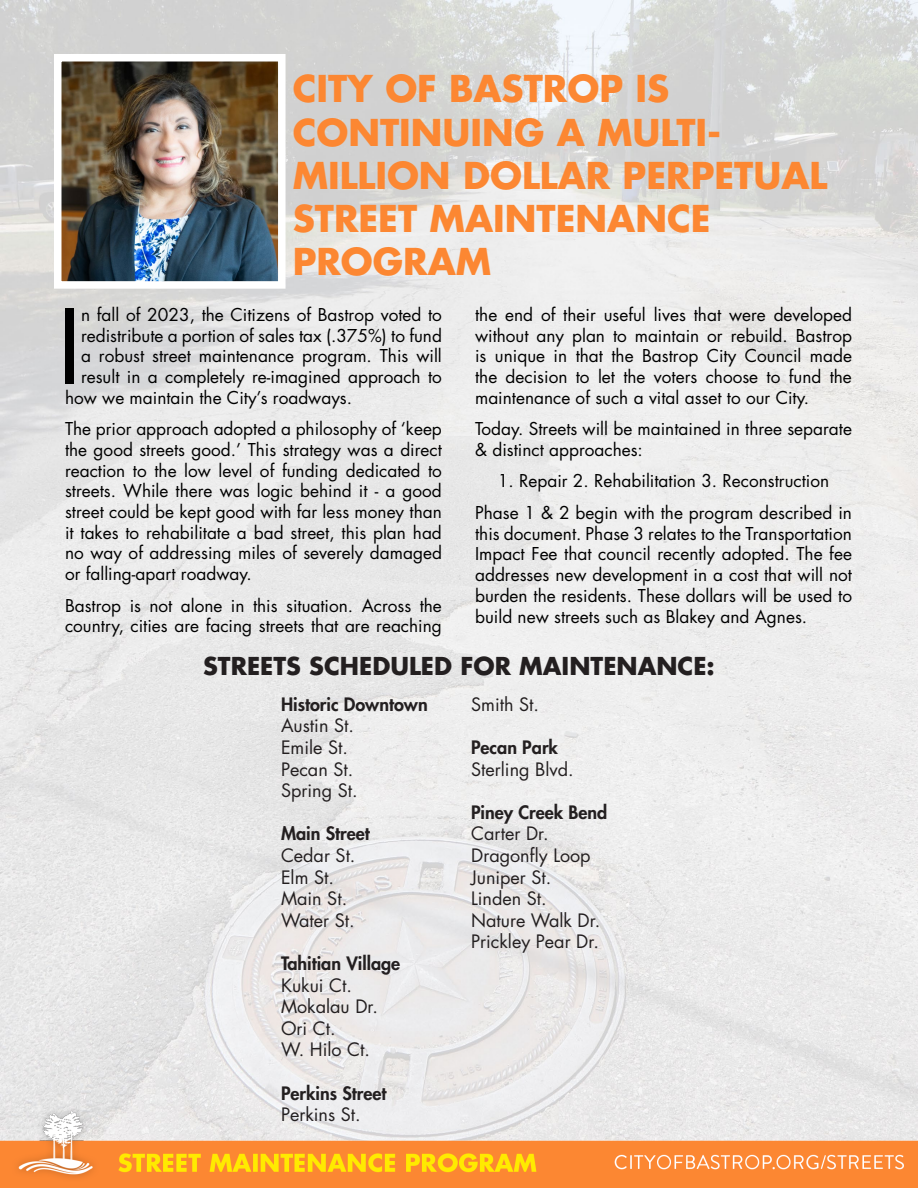
<style>
.page{position:relative;width:918px;height:1188px;background:#fff}
.page>*{position:absolute;margin:0;border:0;box-sizing:border-box;transform-origin:0 0}
.t1{font:99.6px "Futura Std";color:#000}
.t2{font:700 36px/43.2px "Futura Std";color:#fc8732}
.t3{font:700 24px "Futura Std";color:#231f20}
.t4{font:18px "Futura Std";color:#231f20}
.t5{font:800 18px "Futura Std";color:#231f20}
.t6{font:17.25px/20.7px "Futura Std";color:#000;text-align:justify}
</style>
<div class="page">
<img style="left:0;top:0;width:918px;height:1188px">
<img style="left:63px;top:63px;width:214px;height:217px">
<div style="left:54px;top:54px;width:232px;height:235px;border:8px solid #fff"></div>
<p class="t2" style="left:293px;top:67px;width:536px">CITY OF BASTROP IS<br>CONTINUING A MULTI-<br>MILLION DOLLAR PERPETUAL<br>STREET MAINTENANCE<br>PROGRAM</p>
<p class="t6" style="left:475px;top:304px;width:378px">the end of their useful lives that were developed without any plan to maintain or rebuild. Bastrop is unique in that the Bastrop City Council made the decision to let the voters choose to fund the maintenance of such a vital asset to our City.</p>
<p class="t6" style="left:475px;top:419px;width:378px">Today. Streets will be maintained in three separate &amp; distinct approaches:</p>
<p class="t6" style="left:498px;top:471px;width:333px">1. Repair 2. Rehabilitation 3. Reconstruction</p>
<p class="t6" style="left:475px;top:502px;width:378px">Phase 1 &amp; 2 begin with the program described in this document. Phase 3 relates to the Transportation Impact Fee that council recently adopted. The fee addresses new development in a cost that will not burden the residents. These dollars will be used to build new streets such as Blakey and Agnes.</p>
<p class="t3" style="left:203px;top:650px;width:513px">STREETS SCHEDULED FOR MAINTENANCE:</p>
<p class="t5" style="left:281px;top:693px;width:148px">Historic Downtown</p>
<p class="t4" style="left:281px;top:714px;width:74px">Austin St.</p>
<p class="t4" style="left:281px;top:736px;width:69px">Emile St.</p>
<p class="t4" style="left:281px;top:757px;width:74px">Pecan St.</p>
<p class="t4" style="left:281px;top:779px;width:78px">Spring St.</p>
<p class="t5" style="left:281px;top:822px;width:90px">Main Street</p>
<p class="t4" style="left:281px;top:844px;width:76px">Cedar St.</p>
<p class="t4" style="left:281px;top:865px;width:54px">Elm St.</p>
<p class="t4" style="left:281px;top:887px;width:68px">Main St.</p>
<p class="t4" style="left:281px;top:909px;width:75px">Water St.</p>
<p class="t5" style="left:281px;top:952px;width:121px">Tahitian Village</p>
<p class="t4" style="left:281px;top:973px;width:72px">Kukui Ct.</p>
<p class="t4" style="left:281px;top:995px;width:99px">Mokalau Dr.</p>
<p class="t4" style="left:281px;top:1017px;width:56px">Ori Ct.</p>
<p class="t4" style="left:281px;top:1038px;width:91px">W. Hilo Ct.</p>
<p class="t5" style="left:281px;top:1082px;width:107px">Perkins Street</p>
<p class="t4" style="left:281px;top:1103px;width:81px">Perkins St.</p>
<p class="t1" style="left:57px;top:283px;width:25px">I</p>
<p class="t6" style="left:81px;top:304px;width:362px">n fall of 2023, the Citizens of Bastrop voted to</p>
<p class="t6" style="left:81px;top:325px;width:362px">redistribute a portion of sales tax (.375%) to fund</p>
<p class="t6" style="left:81px;top:346px;width:362px">a robust street maintenance program. This will</p>
<p class="t6" style="left:81px;top:367px;width:362px">result in a completely re-imagined approach to</p>
<p class="t6" style="left:65px;top:387px;width:289px">how we maintain the City’s roadways.</p>
<p class="t6" style="left:65px;top:419px;width:378px">The prior approach adopted a philosophy of ‘keep the good streets good.’ This strategy was a direct reaction to the low level of funding dedicated to streets. While there was logic behind it - a good street could be kept good with far less money than it takes to rehabilitate a bad street, this plan had no way of addressing miles of severely damaged or falling-apart roadway.</p>
<p class="t6" style="left:65px;top:595px;width:378px">Bastrop is not alone in this situation. Across the country, cities are facing streets that are reaching</p>
<p class="t4" style="left:471px;top:693px;width:69px">Smith St.</p>
<p class="t5" style="left:471px;top:736px;width:88px">Pecan Park</p>
<p class="t4" style="left:471px;top:757px;width:104px">Sterling Blvd.</p>
<p class="t5" style="left:471px;top:801px;width:138px">Piney Creek Bend</p>
<p class="t4" style="left:471px;top:822px;width:79px">Carter Dr.</p>
<p class="t4" style="left:471px;top:844px;width:121px">Dragonfly Loop</p>
<p class="t4" style="left:471px;top:865px;width:82px">Juniper St.</p>
<p class="t4" style="left:471px;top:887px;width:77px">Linden St.</p>
<p class="t4" style="left:471px;top:909px;width:131px">Nature Walk Dr.</p>
<p class="t4" style="left:471px;top:930px;width:129px">Prickley Pear Dr.</p>
</div>
